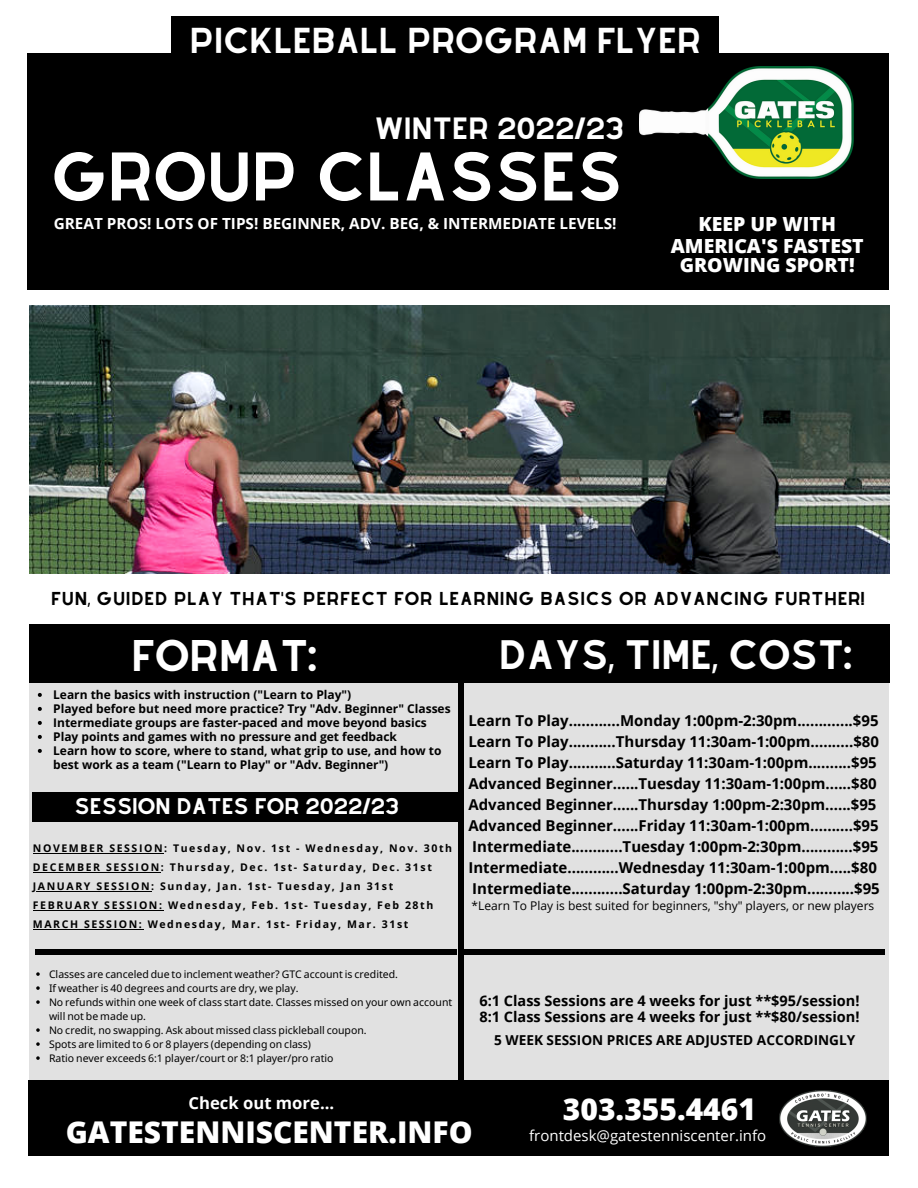
<style>
.page{position:relative;width:918px;height:1188px;background:#fff}
.page>*{position:absolute;margin:0;border:0;box-sizing:border-box;transform-origin:0 0}
.t1{font:700 78.9px "Open Sans";color:#000}
.t2{font:60px "Alyssum Sans";color:#fff}
.t3{font:38.7px "Alyssum Sans";color:#fff}
.t4{font:36px "Alyssum Sans";color:#fff}
.t5{font:31.5px "Alyssum Sans";color:#fff}
.t6{font:800 30px "Open Sans";color:#fff}
.t7{font:26.85px "Alyssum Sans";color:#fff}
.t8{font:19.8px "Alyssum Sans";color:#fff}
.t9{font:800 19.5px/21.9px "Open Sans";color:#fff;text-align:center}
.t10{font:700 16.65px "Open Sans";color:#fff}
.t11{font:16.35px "Alyssum Sans";letter-spacing:.045em;color:#000}
.t12{font:700 15.3px "Open Sans";color:#fff}
.t13{font:700 15px/21px "Open Sans";color:#000}
.t14{font:15px "Open Sans";color:#fff}
.t15{font:700 14.55px/15.8px "Open Sans";color:#000}
.t16{font:700 13.65px "Open Sans";color:#000}
.t17{font:700 12px/14px "Open Sans";color:#000}
.t18{font:12px "Open Sans";color:#000}
.t19{font:10.5px/14px "Noto Sans";color:#000}
.t20{font:700 10.5px/18.9px "Open Sans";letter-spacing:.15em;color:#000}
</style>
<div class="page">
<div style="left:27px;top:53px;width:862px;height:237px;background:#000"></div>
<div style="left:30px;top:673px;width:859px;height:408px;background:#e1e1e1"></div>
<div style="left:29px;top:624px;width:860px;height:59px;background:#000"></div>
<div style="left:28px;top:1081px;width:861px;height:75px;background:#000"></div>
<img style="left:780px;top:1090px;width:86px;height:57px">
<img style="left:640px;top:67px;width:214px;height:111px">
<div style="left:171px;top:16px;width:547px;height:40px;background:#000"></div>
<div style="left:32px;top:792px;width:427px;height:29px;background:#000"></div>
<img style="left:30px;top:305px;width:859px;height:268px">
<svg style="left:38px;top:693px;width:4px;height:4px"></svg>
<svg style="left:38px;top:707px;width:4px;height:4px"></svg>
<svg style="left:38px;top:721px;width:4px;height:4px"></svg>
<svg style="left:38px;top:735px;width:4px;height:4px"></svg>
<svg style="left:38px;top:749px;width:4px;height:4px"></svg>
<hr style="left:33px;top:853px;width:76px;height:1px;background:#000">
<hr style="left:109px;top:853px;width:55px;height:1px;background:#000">
<hr style="left:33px;top:872px;width:128px;height:1px;background:#000">
<hr style="left:33px;top:891px;width:118px;height:1px;background:#000">
<hr style="left:33px;top:910px;width:131px;height:1px;background:#000">
<hr style="left:33px;top:929px;width:110px;height:1px;background:#000">
<svg style="left:36px;top:972px;width:4px;height:4px"></svg>
<svg style="left:36px;top:986px;width:4px;height:4px"></svg>
<svg style="left:36px;top:1000px;width:4px;height:4px"></svg>
<svg style="left:36px;top:1028px;width:4px;height:4px"></svg>
<svg style="left:36px;top:1042px;width:4px;height:4px"></svg>
<svg style="left:36px;top:1056px;width:4px;height:4px"></svg>
<h3 class="t5" style="left:190px;top:21px;width:513px">PICKLEBALL PROGRAM FLYER</h3>
<h3 class="t7" style="left:374px;top:112px;width:251px">WINTER 2022/23</h3>
<h2 class="t2" style="left:50px;top:140px;width:574px">GROUP CLASSES</h2>
<p class="t12" style="left:54px;top:212px;width:564px">GREAT PROS! LOTS OF TIPS! BEGINNER, ADV. BEG, &amp; INTERMEDIATE LEVELS!</p>
<h3 class="t9" style="left:671px;top:213px;width:194px">KEEP UP WITH<br>AMERICA'S FASTEST</h3>
<h3 class="t9" style="left:680px;top:254px;width:177px">GROWING SPORT!</h3>
<p class="t11" style="left:51px;top:588px;width:814px">FUN, GUIDED PLAY THAT'S PERFECT FOR LEARNING BASICS OR ADVANCING FURTHER!</p>
<h3 class="t3" style="left:132px;top:632px;width:186px">FORMAT:</h3>
<h3 class="t4" style="left:499px;top:633px;width:353px">DAYS, TIME, COST:</h3>
<h1 class="t1" style="left:367px;top:1132px;width:456px;rotate:-90deg">______________</h1>
<p class="t17" style="left:53px;top:687px;width:399px">Learn the basics with instruction ("Learn to Play")<br>Played before but need more practice? Try "Adv. Beginner" Classes Intermediate groups are faster-paced and move beyond basics Play points and games with no pressure and get feedback<br>Learn how to score, where to stand, what grip to use, and how to best work as a team ("Learn to Play" or "Adv. Beginner")</p>
<p class="t13" style="left:468px;top:710px;width:413px">Learn To Play............Monday 1:00pm-2:30pm.............$95<br>Learn To Play...........Thursday 11:30am-1:00pm..........$80<br>Learn To Play...........Saturday 11:30am-1:00pm..........$95<br>Advanced Beginner......Tuesday 11:30am-1:00pm......$80<br>Advanced Beginner......Thursday 1:00pm-2:30pm......$95<br>Advanced Beginner......Friday 11:30am-1:00pm..........$95<br>Intermediate............Tuesday 1:00pm-2:30pm............$95<br>Intermediate............Wednesday 11:30am-1:00pm.....$80<br>Intermediate............Saturday 1:00pm-2:30pm...........$95</p>
<p class="t18" style="left:472px;top:898px;width:404px">*Learn To Play is best suited for beginners, "shy" players, or new players</p>
<h3 class="t8" style="left:75px;top:794px;width:326px">SESSION DATES FOR 2022/23</h3>
<p class="t20" style="left:33px;top:839px;width:421px">NOVEMBER SESSION: Tuesday, Nov. 1st - Wednesday, Nov. 30th DECEMBER SESSION: Thursday, Dec. 1st- Saturday, Dec. 31st JANUARY SESSION: Sunday, Jan. 1st- Tuesday, Jan 31st FEBRUARY SESSION: Wednesday, Feb. 1st- Tuesday, Feb 28th MARCH SESSION: Wednesday, Mar. 1st- Friday, Mar. 31st</p>
<p class="t19" style="left:49px;top:967px;width:351px">Classes are canceled due to inclement weather? GTC account is credited.</p>
<h1 class="t1" style="left:885px;top:1046px;width:852px;rotate:-180deg">_____________ __ _ _ _ _ _ _ _ _ _ _ _</h1>
<p class="t19" style="left:49px;top:981px;width:405px">If weather is 40 degrees and courts are dry, we play.<br>No refunds within one week of class start date. Classes missed on your own account will not be made up.<br>No credit, no swapping. Ask about missed class pickleball coupon.<br>Spots are limited to 6 or 8 players (depending on class)<br>Ratio never exceeds 6:1 player/court or 8:1 player/pro ratio</p>
<p class="t15" style="left:479px;top:993px;width:382px">6:1 Class Sessions are 4 weeks for just **$95/session!<br>8:1 Class Sessions are 4 weeks for just **$80/session!</p>
<p class="t16" style="left:494px;top:1030px;width:363px">5 WEEK SESSION PRICES ARE ADJUSTED ACCORDINGLY</p>
<p class="t10" style="left:189px;top:1091px;width:147px">Check out more...</p>
<h3 class="t6" style="left:66px;top:1111px;width:408px">GATESTENNISCENTER.INFO</h3>
<h3 class="t6" style="left:563px;top:1088px;width:194px">303.355.4461</h3>
<p class="t14" style="left:529px;top:1125px;width:239px">frontdesk@gatestenniscenter.info</p>
</div>
